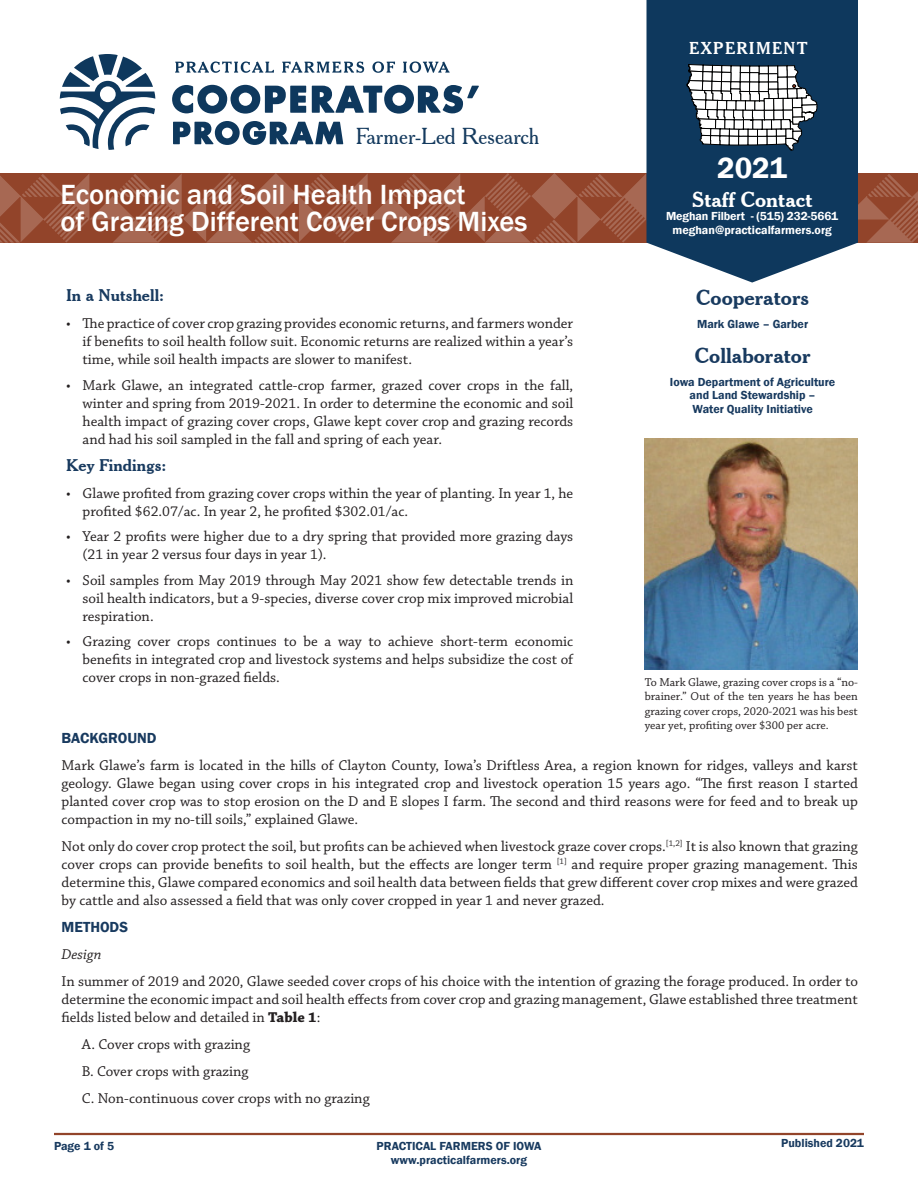
<style>
.page{position:relative;width:918px;height:1188px;background:#fff}
.page>*{position:absolute;margin:0;border:0;box-sizing:border-box;transform-origin:0 0}
.t1{font:600 30px "Franklin Gothic";color:#fff}
.t2{font:500 28.5px/27px "Franklin Gothic";color:#fff}
.t3{font:22.5px "Cheltenham BT";color:#143a5e}
.Subhead{font:700 21px "Cheltenham BT";color:#183a5f}
.Subhead-2{font:700 21px "Cheltenham BT";color:#fff}
.Subhead-3{font:700 16.5px "Cheltenham BT";color:#183a5f}
.t4{font:16.35px "Cheltenham BT Bold Headline";letter-spacing:.08em;color:#fff}
.Subhead-4{font:15px/18px "Chaparral Pro";color:#231f20;text-align:justify}
.Subhead-5{font:600 15px "Franklin Gothic";color:#183a5f}
.Subhead-6{font:italic 15px "Chaparral Pro";color:#231f20}
.t5{font:600 12px/13.5px "Franklin Gothic";color:#183a5f;text-align:center}
.Subhead-7{font:12px/14.4px "Chaparral Pro";color:#231f20;text-align:justify}
.Subhead-8{font:600 12px/13.5px "Franklin Gothic";color:#fff;text-align:center}
.s1{font-weight:700}
</style>
<div class="page">
<svg style="left:858px;top:173px;width:60px;height:70px;background:#9a523a"></svg>
<svg style="left:647px;top:0;width:211px;height:283px;background:#244a6c"></svg>
<svg style="left:0;top:173px;width:646px;height:70px;background:#9a5139"></svg>
<svg style="left:175px;top:61px;width:99px;height:12px"></svg>
<svg style="left:282px;top:61px;width:82px;height:12px"></svg>
<svg style="left:372px;top:61px;width:23px;height:12px"></svg>
<svg style="left:403px;top:61px;width:47px;height:12px"></svg>
<svg style="left:60px;top:54px;width:95px;height:96px"></svg>
<svg style="left:172px;top:85px;width:134px;height:29px"></svg>
<svg style="left:312px;top:85px;width:167px;height:29px"></svg>
<svg style="left:173px;top:121px;width:170px;height:24px"></svg>
<svg style="left:681px;top:57px;width:143px;height:95px"></svg>
<img style="left:645px;top:438px;width:213px;height:232px">
<hr style="left:54px;top:1133px;width:810px;height:2px;background:#92442a">
<p class="t3" style="left:356px;top:122px;width:185px">Farmer-Led Research</p>
<p class="t4" style="left:689px;top:38px;width:120px">EXPERIMENT</p>
<p class="t1" style="left:717px;top:150px;width:72px">2021</p>
<p class="t2" style="left:60px;top:181px;width:469px">Economic and Soil Health Impact<br>of Grazing Different Cover Crops Mixes</p>
<p class="Subhead-2" style="left:692px;top:186px;width:122px">Staff Contact</p>
<p class="Subhead-8" style="left:666px;top:210px;width:174px">Meghan Filbert - (515) 232-5661 meghan@practicalfarmers.org</p>
<p class="Subhead-3" style="left:66px;top:285px;width:100px">In a Nutshell:</p>
<p class="Subhead-4" style="left:83px;top:315px;width:492px;text-indent:-16px">• The practice of cover crop grazing provides economic returns, and farmers wonder if benefits to soil health follow suit. Economic returns are realized within a year’s time, while soil health impacts are slower to manifest.</p>
<p class="Subhead-4" style="left:83px;top:376px;width:492px;text-indent:-16px">• Mark Glawe, an integrated cattle-crop farmer, grazed cover crops in the fall, winter and spring from 2019-2021. In order to determine the economic and soil health impact of grazing cover crops, Glawe kept cover crop and grazing records and had his soil sampled in the fall and spring of each year.</p>
<p class="Subhead-3" style="left:66px;top:455px;width:102px">Key Findings:</p>
<p class="Subhead-4" style="left:83px;top:485px;width:492px;text-indent:-16px">• Glawe profited from grazing cover crops within the year of planting. In year 1, he profited $62.07/ac. In year 2, he profited $302.01/ac.</p>
<p class="Subhead-4" style="left:83px;top:528px;width:492px;text-indent:-16px">• Year 2 profits were higher due to a dry spring that provided more grazing days (21 in year 2 versus four days in year 1).</p>
<p class="Subhead-4" style="left:83px;top:572px;width:492px;text-indent:-16px">• Soil samples from May 2019 through May 2021 show few detectable trends in soil health indicators, but a 9-species, diverse cover crop mix improved microbial respiration.</p>
<p class="Subhead-4" style="left:83px;top:633px;width:492px;text-indent:-16px">• Grazing cover crops continues to be a way to achieve short-term economic benefits in integrated crop and livestock systems and helps subsidize the cost of cover crops in non-grazed fields.</p>
<p class="Subhead" style="left:696px;top:285px;width:114px">Cooperators</p>
<p class="t5" style="left:697px;top:317px;width:113px">Mark Glawe – Garber</p>
<p class="Subhead" style="left:695px;top:343px;width:117px">Collaborator</p>
<p class="t5" style="left:670px;top:375px;width:167px">Iowa Department of Agriculture and Land Stewardship –<br>Water Quality Initiative</p>
<p class="Subhead-7" style="left:645px;top:675px;width:215px">To Mark Glawe, grazing cover crops is a “no&shy;brainer.” Out of the ten years he has been grazing cover crops, 2020-2021 was his best year yet, profiting over $300 per acre.</p>
<p class="Subhead-5" style="left:62px;top:729px;width:97px">BACKGROUND</p>
<p class="Subhead-4" style="left:62px;top:757px;width:798px">Mark Glawe’s farm is located in the hills of Clayton County, Iowa’s Driftless Area, a region known for ridges, valleys and karst geology. Glawe began using cover crops in his integrated crop and livestock operation 15 years ago. “The first reason I started planted cover crop was to stop erosion on the D and E slopes I farm. The second and third reasons were for feed and to break up compaction in my no-till soils,” explained Glawe.</p>
<p class="Subhead-4" style="left:62px;top:838px;width:798px">Not only do cover crop protect the soil, but profits can be achieved when livestock graze cover crops.<sup>[1,2]</sup> It is also known that grazing cover crops can provide benefits to soil health, but the effects are longer term <sup>[1]</sup> and require proper grazing management. This determine this, Glawe compared economics and soil health data between fields that grew different cover crop mixes and were grazed by cattle and also assessed a field that was only cover cropped in year 1 and never grazed.</p>
<p class="Subhead-5" style="left:62px;top:918px;width:68px">METHODS</p>
<p class="Subhead-6" style="left:62px;top:946px;width:41px">Design</p>
<p class="Subhead-4" style="left:62px;top:973px;width:798px">In summer of 2019 and 2020, Glawe seeded cover crops of his choice with the intention of grazing the forage produced. In order to determine the economic impact and soil health effects from cover crop and grazing management, Glawe established three treatment fields listed below and detailed in <span class="s1">Table 1</span>:</p>
<p class="Subhead-4" style="left:82px;top:1036px;width:170px">A. Cover crops with grazing</p>
<p class="Subhead-4" style="left:82px;top:1063px;width:168px">B. Cover crops with grazing</p>
<p class="Subhead-4" style="left:82px;top:1090px;width:289px">C. Non-continuous cover crops with no grazing</p>
<p class="t5" style="left:54px;top:1139px;width:62px">Page 1 of 5</p>
<p class="t5" style="left:377px;top:1139px;width:166px">PRACTICAL FARMERS OF IOWA</p>
<p class="t5" style="left:781px;top:1136px;width:84px">Published 2021</p>
<p class="t5" style="left:391px;top:1154px;width:138px">www.practicalfarmers.org</p>
</div>
